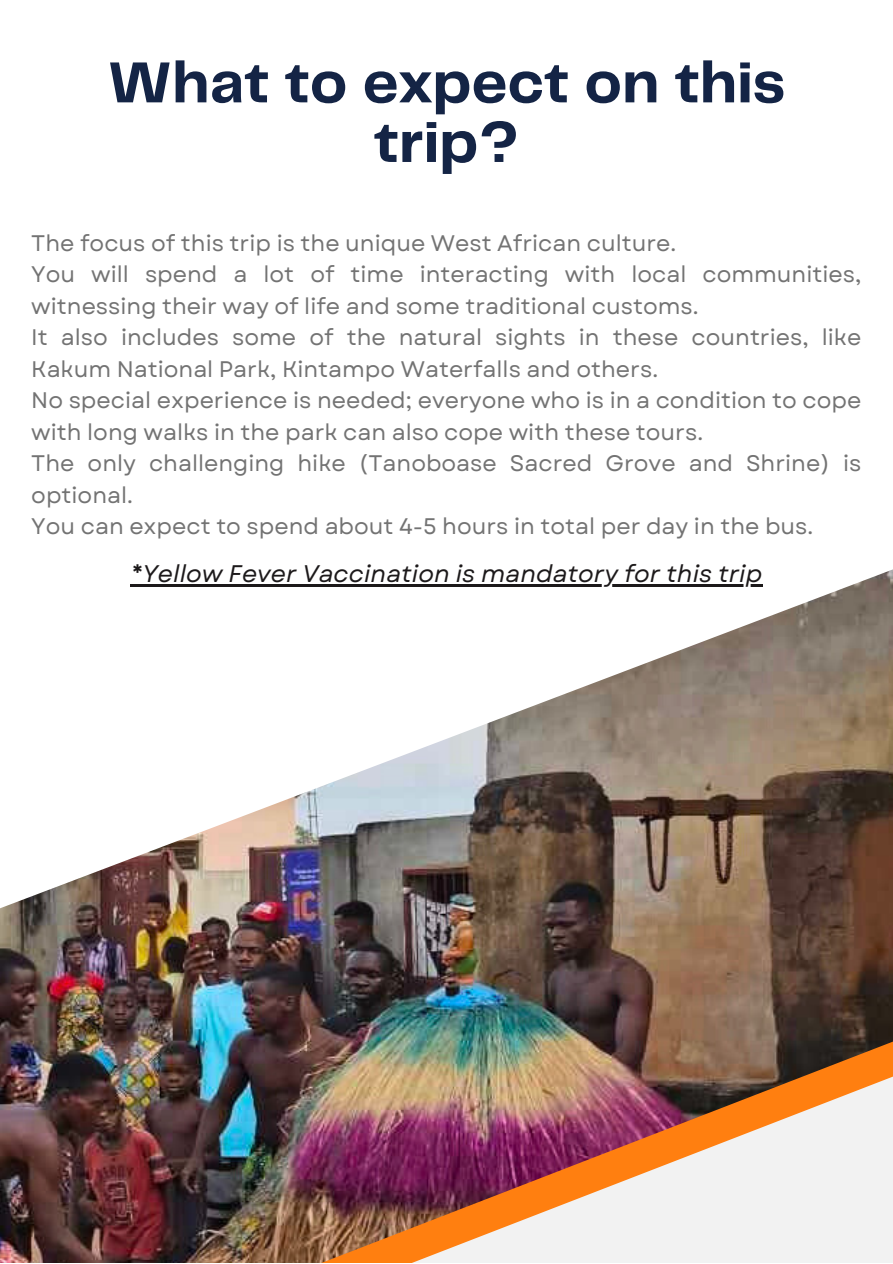
<style>
.page{position:relative;width:893px;height:1264px;background:#fff}
.page>*{position:absolute;margin:0;border:0;box-sizing:border-box;transform-origin:0 0}
.t1{font:700 60px/59.6px "Telegraf";color:#142445;text-align:center}
.t2{font:italic 24px "Garet";color:#1c191a}
.t3{font:22.5px/31.5px "Garet";color:#737373}
</style>
<div class="page">
<img style="left:0;top:570px;width:892px;height:345px">
<img style="left:0;top:915px;width:892px;height:347px">
<svg style="left:457px;top:1129px;width:435px;height:133px;fill:#f2f2f2"></svg>
<hr style="left:130px;top:584px;width:632px;height:2px;background:#1c191a">
<p class="t1" style="left:107px;top:56px;width:679px">What to expect on this trip?</p>
<p class="t3" style="left:31px;top:227px;width:646px">The focus of this trip is the unique West African culture.</p>
<p class="t3" style="left:31px;top:259px;width:831px">You will spend a lot of time interacting with local communities, witnessing their way of life and some traditional customs.</p>
<p class="t3" style="left:31px;top:321px;width:831px">It also includes some of the natural sights in these countries, like<br>Kakum National Park, Kintampo Waterfalls and others.</p>
<p class="t3" style="left:31px;top:384px;width:831px">No special experience is needed; everyone who is in a condition to cope with long walks in the park can also cope with these tours.</p>
<p class="t3" style="left:31px;top:447px;width:831px">The only challenging hike (Tanoboase Sacred Grove and Shrine) is optional.</p>
<p class="t3" style="left:31px;top:510px;width:783px">You can expect to spend about 4-5 hours in total per day in the bus.</p>
<p class="t2" style="left:130px;top:556px;width:633px">*Yellow Fever Vaccination is mandatory for this trip</p>
</div>
